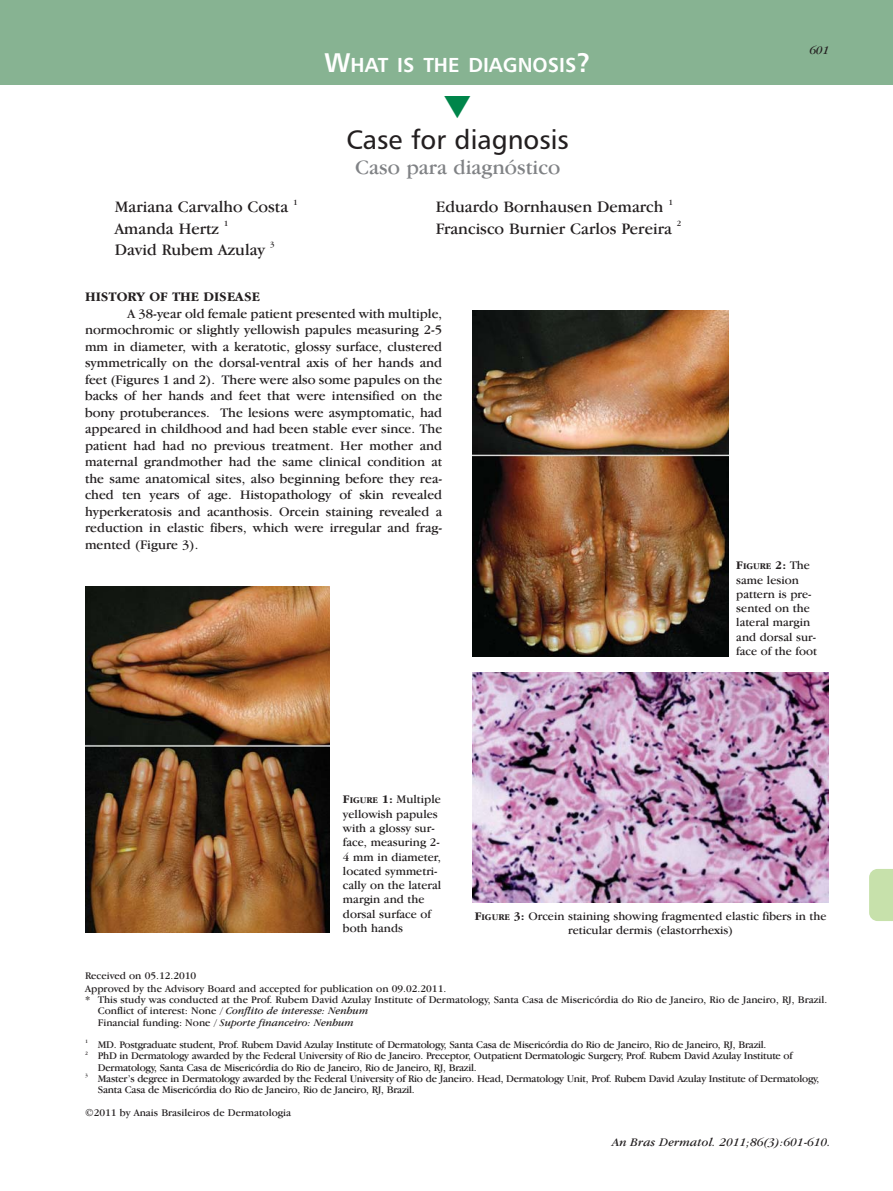
<style>
.page{position:relative;width:893px;height:1191px;background:#fff}
.page>*{position:absolute;margin:0;border:0;box-sizing:border-box;transform-origin:0 0}
.t1{font:27px "Humanist 777 BT Roman B";color:#231f20}
.t2{font:21px "Garamond IT Cby BT";color:#808285}
.t3{font:20.25px "Humanist 777 BT Bold B";color:#fff}
.t4{font:16.5px "Garamond IT Cby BT";color:#231f20}
.t5{font:13.5px/16.5px "Garamond IT Cby BT";color:#231f20;text-align:justify}
.t6{font:700 13.5px "Garamond IT Cby BT";color:#231f20}
.t7{font:12px/14.2px "Garamond IT Cby BT";color:#231f20}
.t8{font:italic 12px "Garamond IT Cby BT";letter-spacing:.015em;color:#231f20}
.t9{font:10.5px/11.2px "Garamond IT Cby BT";letter-spacing:-.02em;color:#231f20}
.t10{font:10.5px/11.2px "Garamond IT Cby BT";color:#231f20}
.t11{font:700 9px "Garamond IT Cby BT";color:#231f20}
.t12{font:8.25px "Garamond IT Cby BT";color:#231f20}
.t13{font:5.25px "Garamond IT Cby BT";color:#231f20}
.s1{font-size:27px}
.s2{font-size:12px}
.s3{font-weight:400;font-size:12px}
.s4{font-weight:700}
.s5{font-weight:700;font-size:9px}
.s6{font-style:italic}
</style>
<div class="page">
<div style="left:0;top:0;width:893px;height:85px;background:#87b392"></div>
<svg style="left:869px;top:869px;width:24px;height:52px"></svg>
<img style="left:85px;top:586px;width:244px;height:346px">
<img style="left:472px;top:310px;width:256px;height:346px">
<img style="left:472px;top:672px;width:356px;height:230px">
<h3 class="t3" style="left:325px;top:58px;width:268px"><span class="s1">W</span>HAT IS THE DIAGNOSIS<span class="s1">?</span></h3>
<h1 class="t1" style="left:346px;top:128px;width:224px">Case for diagnosis</h1>
<h2 class="t2" style="left:355px;top:160px;width:207px">Caso para diagnóstico</h2>
<p class="t4" style="left:115px;top:201px;width:175px">Mariana Carvalho Costa</p>
<p class="t12" style="left:293px;top:199px;width:6px">1</p>
<p class="t4" style="left:436px;top:201px;width:229px">Eduardo Bornhausen Demarch</p>
<p class="t12" style="left:668px;top:199px;width:6px">1</p>
<p class="t4" style="left:115px;top:222px;width:106px">Amanda Hertz</p>
<p class="t12" style="left:224px;top:220px;width:6px">1</p>
<p class="t4" style="left:436px;top:222px;width:238px">Francisco Burnier Carlos Pereira</p>
<p class="t12" style="left:677px;top:220px;width:6px">2</p>
<p class="t4" style="left:115px;top:243px;width:152px">David Rubem Azulay</p>
<p class="t12" style="left:270px;top:241px;width:6px">3</p>
<p class="t6" style="left:85px;top:292px;width:176px">HISTORY OF THE DISEASE</p>
<p class="t5" style="left:85px;top:306px;width:359px;text-indent:43px">A 38-year old female patient presented with multiple, normochromic or slightly yellowish papules measuring 2-5 mm in diameter, with a keratotic, glossy surface, clustered symmetrically on the dorsal-ventral axis of her hands and feet (Figures 1 and 2). There were also some papules on the backs of her hands and feet that were intensified on the bony protuberances. The lesions were asymptomatic, had appeared in childhood and had been stable ever since. The patient had had no previous treatment. Her mother and maternal grandmother had the same clinical condition at the same anatomical sites, also beginning before they rea&shy;ched ten years of age. Histopathology of skin revealed hyperkeratosis and acanthosis. Orcein staining revealed a reduction in elastic fibers, which were irregular and frag&shy;mented (Figure 3).</p>
<p class="t8" style="left:810px;top:46px;width:21px">601</p>
<p class="t11" style="left:736px;top:563px;width:75px"><span class="s2">F</span>IGURE <span class="s2">2:</span> <span class="s3">The</span></p>
<p class="t7" style="left:736px;top:573px;width:82px">same lesion pattern is pre&shy;sented on the lateral margin and dorsal sur&shy;face of the foot</p>
<p class="t7" style="left:343px;top:793px;width:100px"><span class="s4">F</span><span class="s5">IGURE</span> <span class="s4">1:</span> Multiple yellowish papules with a glossy sur&shy;face, measuring 2-<br>4 mm in diameter, located symmetri&shy;cally on the lateral margin and the dorsal surface of both hands</p>
<p class="t7" style="left:475px;top:910px;width:353px;text-align:center"><span class="s4">F</span><span class="s5">IGURE</span> <span class="s4">3:</span> Orcein staining showing fragmented elastic fibers in the reticular dermis (elastorrhexis)</p>
<p class="t10" style="left:85px;top:970px;width:363px;line-height:12.6px">Received on 05.12.2010<br>Approved by the Advisory Board and accepted for publication on 09.02.2011.</p>
<p class="t10" style="left:98px;top:995px;width:731px;text-indent:-13px">* This study was conducted at the Prof. Rubem David Azulay Institute of Dermatology, Santa Casa de Misericórdia do Rio de Janeiro, Rio de Janeiro, RJ, Brazil.<br>Conflict of interest: None / <span class="s6">Conflito de interesse: Nenhum<br></span>Financial funding: None / <span class="s6">Suporte financeiro: Nenhum</span></p>
<p class="t13" style="left:85px;top:1039px;width:4px">1</p>
<p class="t9" style="left:98px;top:1040px;width:670px">MD. Postgraduate student, Prof. Rubem David Azulay Institute of Dermatology, Santa Casa de Misericórdia do Rio de Janeiro, Rio de Janeiro, RJ, Brazil.</p>
<p class="t13" style="left:85px;top:1051px;width:4px">2</p>
<p class="t9" style="left:98px;top:1051px;width:696px">PhD in Dermatology awarded by the Federal University of Rio de Janeiro. Preceptor, Outpatient Dermatologic Surgery, Prof. Rubem David Azulay Institute of<br>Dermatology, Santa Casa de Misericórdia do Rio de Janeiro, Rio de Janeiro, RJ, Brazil.</p>
<p class="t13" style="left:85px;top:1073px;width:4px">3</p>
<p class="t9" style="left:98px;top:1073px;width:723px">Master’s degree in Dermatology awarded by the Federal University of Rio de Janeiro. Head, Dermatology Unit, Prof. Rubem David Azulay Institute of Dermatology,<br>Santa Casa de Misericórdia do Rio de Janeiro, Rio de Janeiro, RJ, Brazil.</p>
<p class="t10" style="left:85px;top:1107px;width:208px">©2011 by Anais Brasileiros de Dermatologia</p>
<p class="t8" style="left:612px;top:1137px;width:220px">An Bras Dermatol. 2011;86(3):601-610.</p>
</div>
